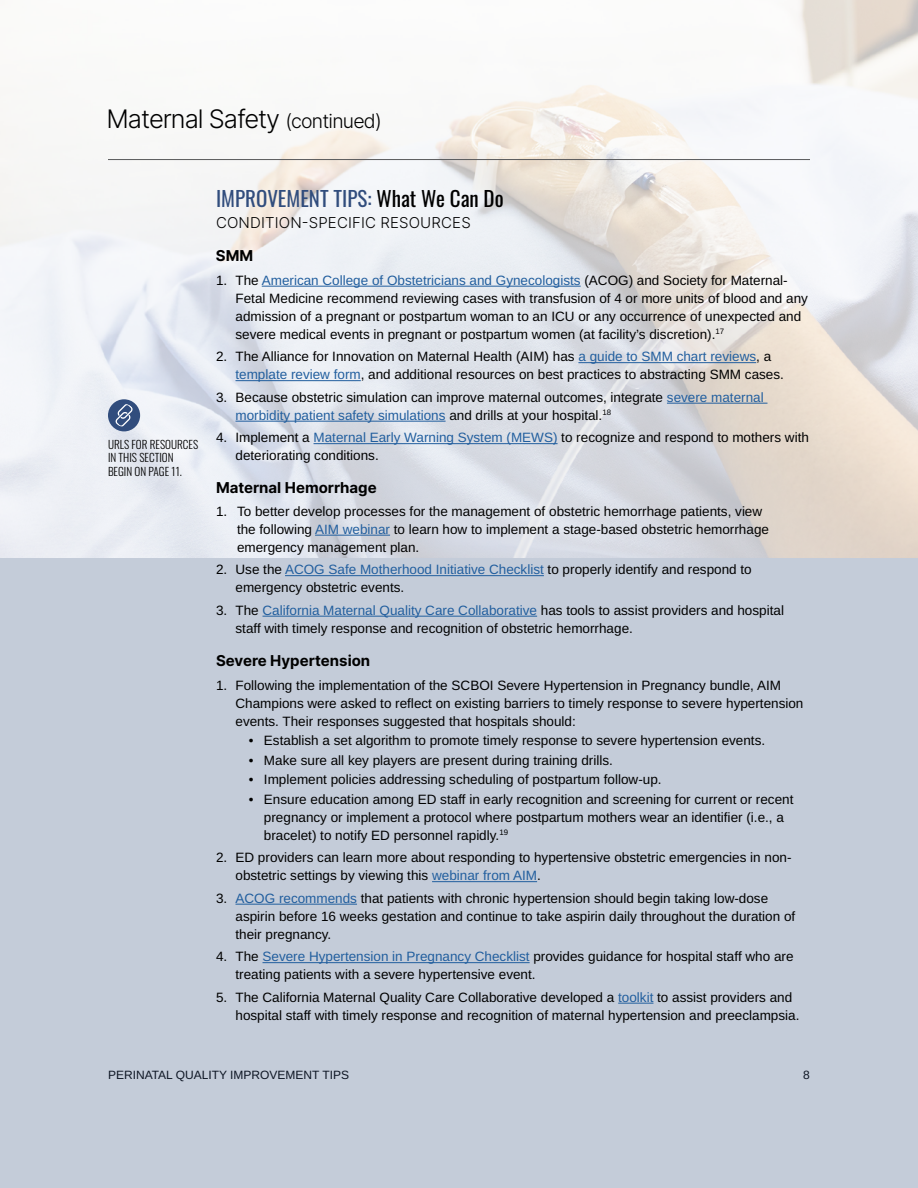
<style>
.page{position:relative;width:918px;height:1188px;background:#fff}
.page>*{position:absolute;margin:0;border:0;box-sizing:border-box;transform-origin:0 0}
.t1{font:300 25.5px "Inter";letter-spacing:-.04em;color:#000}
.t2{font:21px "Oswald";color:#314d7d}
.t3{font:700 15px "Inter";color:#000}
.t4{font:300 15px "Inter";letter-spacing:.01em;color:#000}
.t5{font:13.5px/18px "Arimo";color:#000}
.t6{font:12px "Arimo";color:#000}
.t7{font:300 11.25px/13.5px "Oswald";color:#000}
.s1{font-size:19.5px}
.s2{color:#000}
.s3{color:#215e9e}
</style>
<div class="page">
<div style="left:0;top:559px;width:918px;height:629px;background:#c4ccd9"></div>
<img style="left:0;top:0;width:918px;height:558px">
<hr style="left:108px;top:159px;width:702px;height:1px;background:#58595b">
<hr style="left:262px;top:286px;width:319px;height:1px;background:#215e9e">
<hr style="left:578px;top:362px;width:178px;height:1px;background:#215e9e">
<hr style="left:236px;top:380px;width:125px;height:1px;background:#215e9e">
<hr style="left:667px;top:403px;width:101px;height:1px;background:#215e9e">
<hr style="left:236px;top:421px;width:210px;height:1px;background:#215e9e">
<hr style="left:314px;top:443px;width:244px;height:1px;background:#215e9e">
<hr style="left:315px;top:535px;width:75px;height:1px;background:#215e9e">
<hr style="left:285px;top:575px;width:259px;height:1px;background:#215e9e">
<hr style="left:263px;top:616px;width:274px;height:1px;background:#215e9e">
<hr style="left:432px;top:881px;width:105px;height:1px;background:#215e9e">
<hr style="left:236px;top:904px;width:121px;height:1px;background:#215e9e">
<hr style="left:263px;top:962px;width:267px;height:1px;background:#215e9e">
<hr style="left:618px;top:1003px;width:35px;height:1px;background:#215e9e">
<div style="left:108px;top:399px;width:32px;height:32px;background:#314d7d;border-radius:50%"></div>
<svg style="left:116px;top:404px;width:17px;height:23px"></svg>
<h1 class="t1" style="left:106px;top:101px;width:277px">Maternal Safety <span class="s1">(continued)</span></h1>
<p class="t7" style="left:108px;top:436px;width:92px">URLS FOR RESOURCES<br>IN THIS SECTION<br>BEGIN ON PAGE 11.</p>
<h2 class="t2" style="left:216px;top:179px;width:289px">IMPROVEMENT TIPS: <span class="s2">What We Can Do</span></h2>
<p class="t4" style="left:216px;top:212px;width:256px">CONDITION-SPECIFIC RESOURCES</p>
<p class="t3" style="left:216px;top:244px;width:39px">SMM</p>
<p class="t5" style="left:236px;top:271px;width:574px;text-indent:-20px">1. The <span class="s3">American College of Obstetricians and Gynecologists</span> (ACOG) and Society for Maternal-Fetal Medicine recommend reviewing cases with transfusion of 4 or more units of blood and any admission of a pregnant or postpartum woman to an ICU or any occurrence of unexpected and severe medical events in pregnant or postpartum women (at facility’s discretion).<sup>17</sup></p>
<p class="t5" style="left:235px;top:348px;width:550px;text-indent:-19px">2. The Alliance for Innovation on Maternal Health (AIM) has <span class="s3">a guide to SMM chart reviews</span>, a <span class="s3">template review form</span>, and additional resources on best practices to abstracting SMM cases.</p>
<p class="t5" style="left:235px;top:388px;width:530px;text-indent:-19px">3. Because obstetric simulation can improve maternal outcomes, integrate <span class="s3">severe maternal morbidity patient safety simulations</span> and drills at your hospital.<sup>18</sup></p>
<p class="t5" style="left:235px;top:429px;width:575px;text-indent:-19px">4. Implement a <span class="s3">Maternal Early Warning System (MEWS)</span> to recognize and respond to mothers with deteriorating conditions.</p>
<p class="t3" style="left:216px;top:477px;width:162px">Maternal Hemorrhage</p>
<p class="t5" style="left:237px;top:502px;width:534px;text-indent:-21px">1. To better develop processes for the management of obstetric hemorrhage patients, view the following <span class="s3">AIM webinar</span> to learn how to implement a stage-based obstetric hemorrhage emergency management plan.</p>
<p class="t5" style="left:236px;top:561px;width:518px;text-indent:-19px">2. Use the <span class="s3">ACOG Safe Motherhood Initiative Checklist</span> to properly identify and respond to emergency obstetric events.</p>
<p class="t5" style="left:236px;top:601px;width:550px;text-indent:-19px">3. The <span class="s3">California Maternal Quality Care Collaborative</span> has tools to assist providers and hospital staff with timely response and recognition of obstetric hemorrhage.</p>
<p class="t3" style="left:216px;top:649px;width:156px">Severe Hypertension</p>
<p class="t5" style="left:235px;top:676px;width:569px;text-indent:-19px">1. Following the implementation of the SCBOI Severe Hypertension in Pregnancy bundle, AIM<br>Champions were asked to reflect on existing barriers to timely response to severe hypertension events. Their responses suggested that hospitals should:</p>
<p class="t5" style="left:249px;top:732px;width:518px">• Establish a set algorithm to promote timely response to severe hypertension events.</p>
<p class="t5" style="left:249px;top:751px;width:365px">• Make sure all key players are present during training drills.</p>
<p class="t5" style="left:249px;top:771px;width:414px">• Implement policies addressing scheduling of postpartum follow-up.</p>
<p class="t5" style="left:264px;top:790px;width:531px;text-indent:-15px">• Ensure education among ED staff in early recognition and screening for current or recent pregnancy or implement a protocol where postpartum mothers wear an identifier (i.e., a bracelet) to notify ED personnel rapidly.<sup>19</sup></p>
<p class="t5" style="left:235px;top:849px;width:558px;text-indent:-19px">2. ED providers can learn more about responding to hypertensive obstetric emergencies in non&shy;obstetric settings by viewing this <span class="s3">webinar from AIM</span>.</p>
<p class="t5" style="left:235px;top:889px;width:561px;text-indent:-19px">3. <span class="s3">ACOG recommends</span> that patients with chronic hypertension should begin taking low-dose aspirin before 16 weeks gestation and continue to take aspirin daily throughout the duration of their pregnancy.</p>
<p class="t5" style="left:235px;top:948px;width:560px;text-indent:-19px">4. The <span class="s3">Severe Hypertension in Pregnancy Checklist</span> provides guidance for hospital staff who are treating patients with a severe hypertensive event.</p>
<p class="t5" style="left:235px;top:988px;width:566px;text-indent:-19px">5. The California Maternal Quality Care Collaborative developed a <span class="s3">toolkit</span> to assist providers and hospital staff with timely response and recognition of maternal hypertension and preeclampsia.</p>
<p class="t6" style="left:108px;top:1066px;width:243px">PERINATAL QUALITY IMPROVEMENT TIPS</p>
<p class="t6" style="left:803px;top:1066px;width:8px">8</p>
</div>
